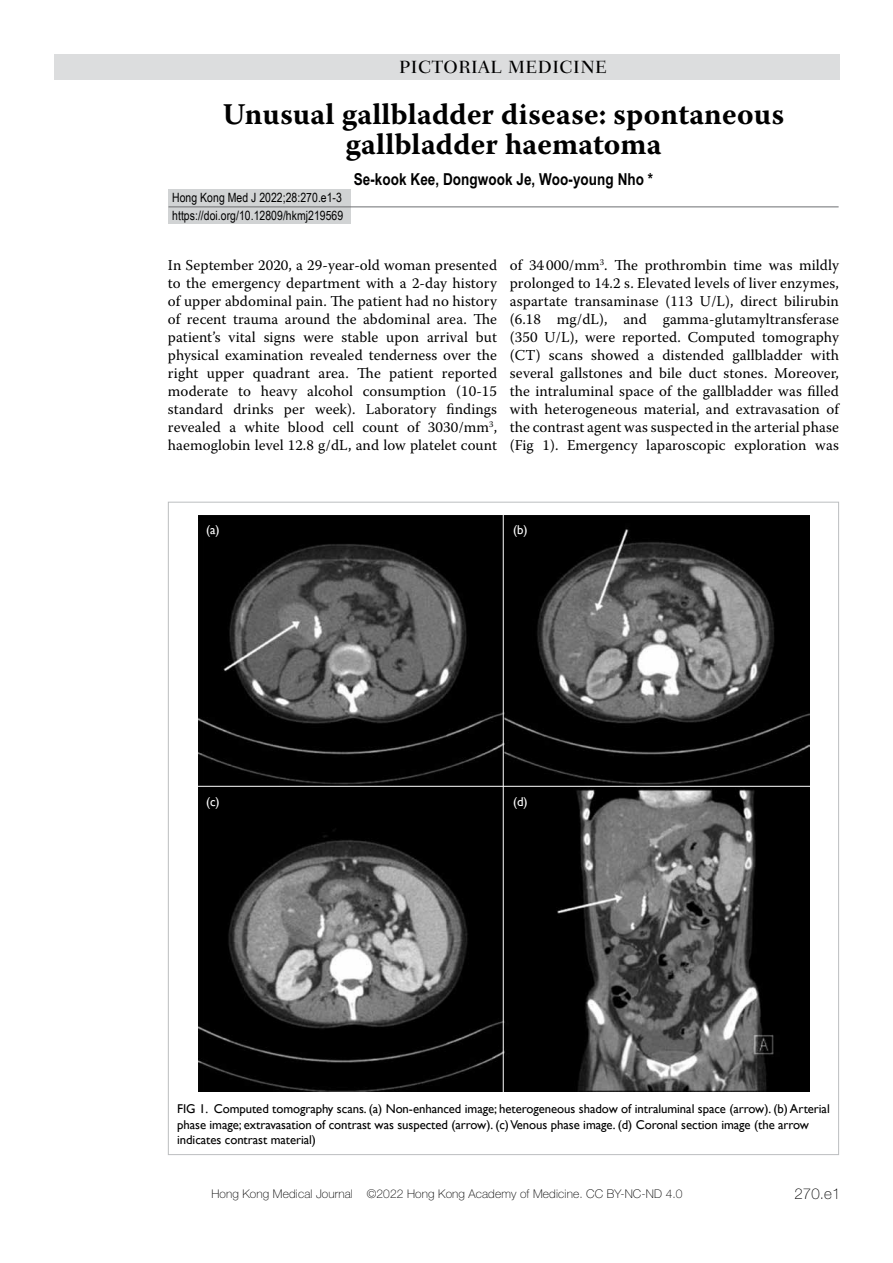
<style>
.page{position:relative;width:893px;height:1263px;background:#fff}
.page>*{position:absolute;margin:0;border:0;box-sizing:border-box;transform-origin:0 0}
.t1{font:700 30px/30px "Warnock Pro";letter-spacing:.005em;color:#000;text-align:center}
.t2{font:500 18px "Fairfield LH";letter-spacing:.025em;color:#000}
.t3{font:700 16.5px "Arial Narrow";letter-spacing:.005em;color:#000}
.t4{font:15px/18px "Warnock Pro";letter-spacing:.005em;color:#000;text-align:justify}
.t5{font:100 15px "Helvetica Neue";color:#000}
.t6{font:12.75px/15.3px "Gill Sans";letter-spacing:-.005em;color:#000}
.t7{font:12.75px/18px "Arial Narrow";letter-spacing:.005em;color:#000}
.t8{font:12.75px "Gill Sans";color:#fff}
.t9{font:100 12px "Helvetica Neue";letter-spacing:.01em;color:#000}
</style>
<div class="page">
<div style="left:54px;top:54px;width:785px;height:26px;background:#dcddde"></div>
<div style="left:168px;top:190px;width:183px;height:34px;background:#d1d3d4"></div>
<hr style="left:168px;top:206px;width:671px;height:1px;background:#6d6e71">
<img style="left:198px;top:516px;width:612px;height:575px">
<hr style="left:194px;top:786px;width:621px;height:1px;background:#fff">
<hr style="left:503px;top:514px;width:1px;height:581px;background:#fff">
<p class="t2" style="left:399px;top:57px;width:209px">PICTORIAL MEDICINE</p>
<h1 class="t1" style="left:223px;top:98px;width:563px">Unusual gallbladder disease: spontaneous gallbladder haematoma</h1>
<p class="t3" style="left:354px;top:169px;width:301px">Se-kook Kee, Dongwook Je, Woo-young Nho *</p>
<p class="t7" style="left:172px;top:188px;width:173px">Hong Kong Med J 2022;28:270.e1-3 https://doi.org/10.12809/hkmj219569</p>
<p class="t4" style="left:168px;top:256px;width:331px">In September 2020, a 29-year-old woman presented to the emergency department with a 2-day history of upper abdominal pain. The patient had no history of recent trauma around the abdominal area. The patient’s vital signs were stable upon arrival but physical examination revealed tenderness over the right upper quadrant area. The patient reported moderate to heavy alcohol consumption (10-15 standard drinks per week). Laboratory findings revealed a white blood cell count of 3030/mm<sup>3</sup>, haemoglobin level 12.8 g/dL, and low platelet count</p>
<p class="t4" style="left:510px;top:256px;width:331px">of 34 000/mm<sup>3</sup>. The prothrombin time was mildly prolonged to 14.2 s. Elevated levels of liver enzymes, aspartate transaminase (113 U/L), direct bilirubin (6.18 mg/dL), and gamma-glutamyltransferase (350 U/L), were reported. Computed tomography (CT) scans showed a distended gallbladder with several gallstones and bile duct stones. Moreover, the intraluminal space of the gallbladder was filled with heterogeneous material, and extravasation of the contrast agent was suspected in the arterial phase (Fig 1). Emergency laparoscopic exploration was</p>
<p class="t8" style="left:206px;top:522px;width:15px">(a)</p>
<p class="t8" style="left:513px;top:522px;width:16px">(b)</p>
<p class="t8" style="left:206px;top:794px;width:15px">(c)</p>
<p class="t8" style="left:513px;top:794px;width:16px">(d)</p>
<p class="t6" style="left:177px;top:1101px;width:654px">FIG 1. Computed tomography scans. (a) Non-enhanced image; heterogeneous shadow of intraluminal space (arrow). (b) Arterial phase image; extravasation of contrast was suspected (arrow). (c) Venous phase image. (d) Coronal section image (the arrow indicates contrast material)</p>
<p class="t9" style="left:211px;top:1187px;width:473px">Hong Kong Medical Journal ©2022 Hong Kong Academy of Medicine. CC BY-NC-ND 4.0</p>
<p class="t5" style="left:794px;top:1186px;width:48px">270.e1</p>
</div>
